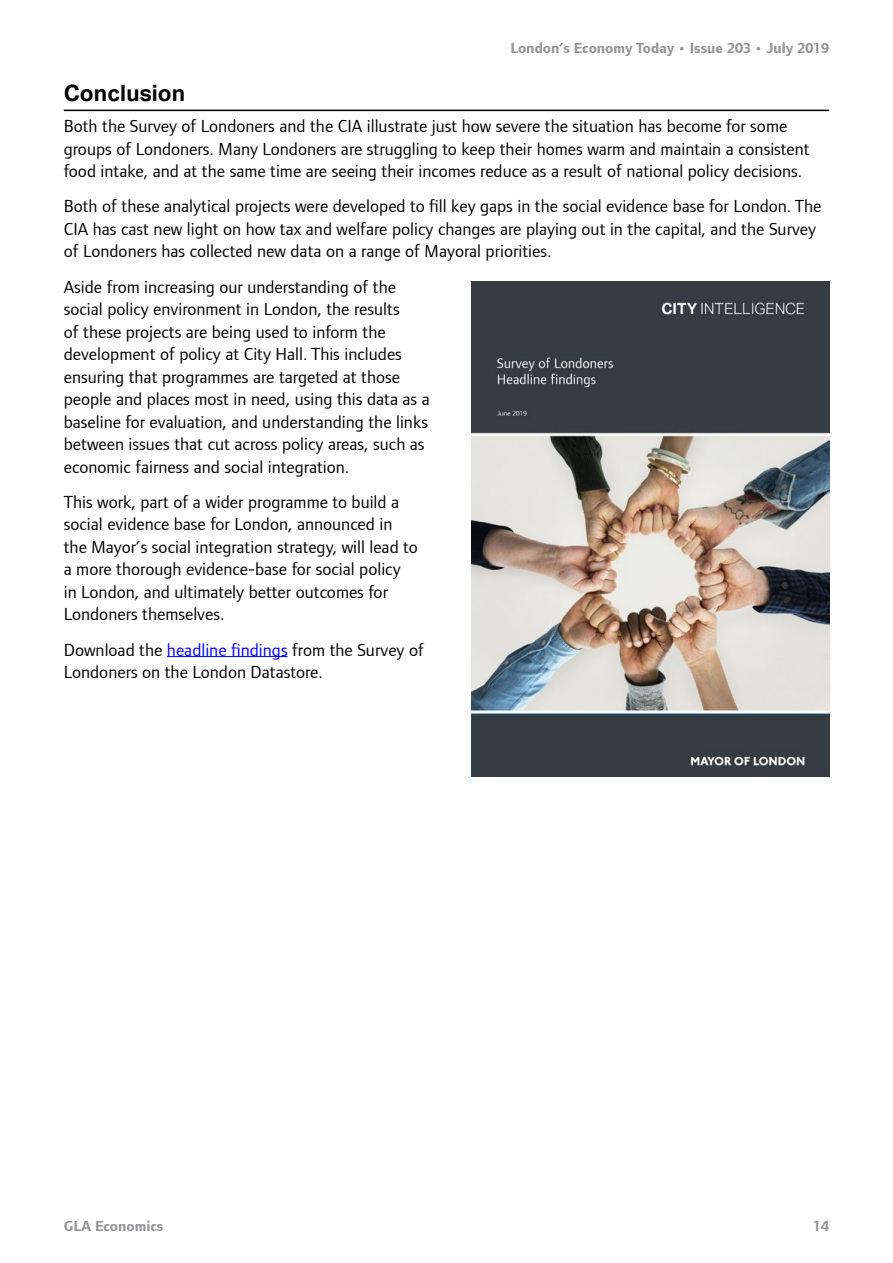
<style>
.page{position:relative;width:893px;height:1263px;background:#fff}
.page>*{position:absolute;margin:0;border:0;box-sizing:border-box;transform-origin:0 0}
.Heading_2_underline{font:700 22.5px "Aktiv Grotesk";letter-spacing:.005em;color:#000}
.Body_text{font:18px/22.5px "Foundry Form Sans";color:#000}
.t1{font:700 15px "Foundry Form Sans";color:#939598}
.s1{color:#00f}
</style>
<div class="page">
<hr style="left:64px;top:110px;width:765px;height:1px;background:#000">
<hr style="left:167px;top:656px;width:121px;height:1px;background:#00f">
<img style="left:472px;top:282px;width:357px;height:494px">
<p class="t1" style="left:510px;top:40px;width:320px">London’s Economy Today • Issue 203 • July 2019</p>
<p class="Heading_2_underline" style="left:64px;top:80px;width:123px">Conclusion</p>
<p class="Body_text" style="left:64px;top:115px;width:747px">Both the Survey of Londoners and the CIA illustrate just how severe the situation has become for some groups of Londoners. Many Londoners are struggling to keep their homes warm and maintain a consistent food intake, and at the same time are seeing their incomes reduce as a result of national policy decisions.</p>
<p class="Body_text" style="left:64px;top:195px;width:759px">Both of these analytical projects were developed to fill key gaps in the social evidence base for London. The<br>CIA has cast new light on how tax and welfare policy changes are playing out in the capital, and the Survey of Londoners has collected new data on a range of Mayoral priorities.</p>
<p class="Body_text" style="left:64px;top:275px;width:367px">Aside from increasing our understanding of the social policy environment in London, the results<br>of these projects are being used to inform the development of policy at City Hall. This includes ensuring that programmes are targeted at those people and places most in need, using this data as a baseline for evaluation, and understanding the links between issues that cut across policy areas, such as economic fairness and social integration.</p>
<p class="Body_text" style="left:64px;top:490px;width:356px">This work, part of a wider programme to build a social evidence base for London, announced in the Mayor’s social integration strategy, will lead to a more thorough evidence-base for social policy in London, and ultimately better outcomes for Londoners themselves.</p>
<p class="Body_text" style="left:64px;top:638px;width:362px">Download the <span class="s1">headline findings</span> from the Survey of<br>Londoners on the London Datastore.</p>
<p class="t1" style="left:64px;top:1218px;width:101px">GLA Economics</p>
<p class="t1" style="left:813px;top:1218px;width:17px">14</p>
</div>
